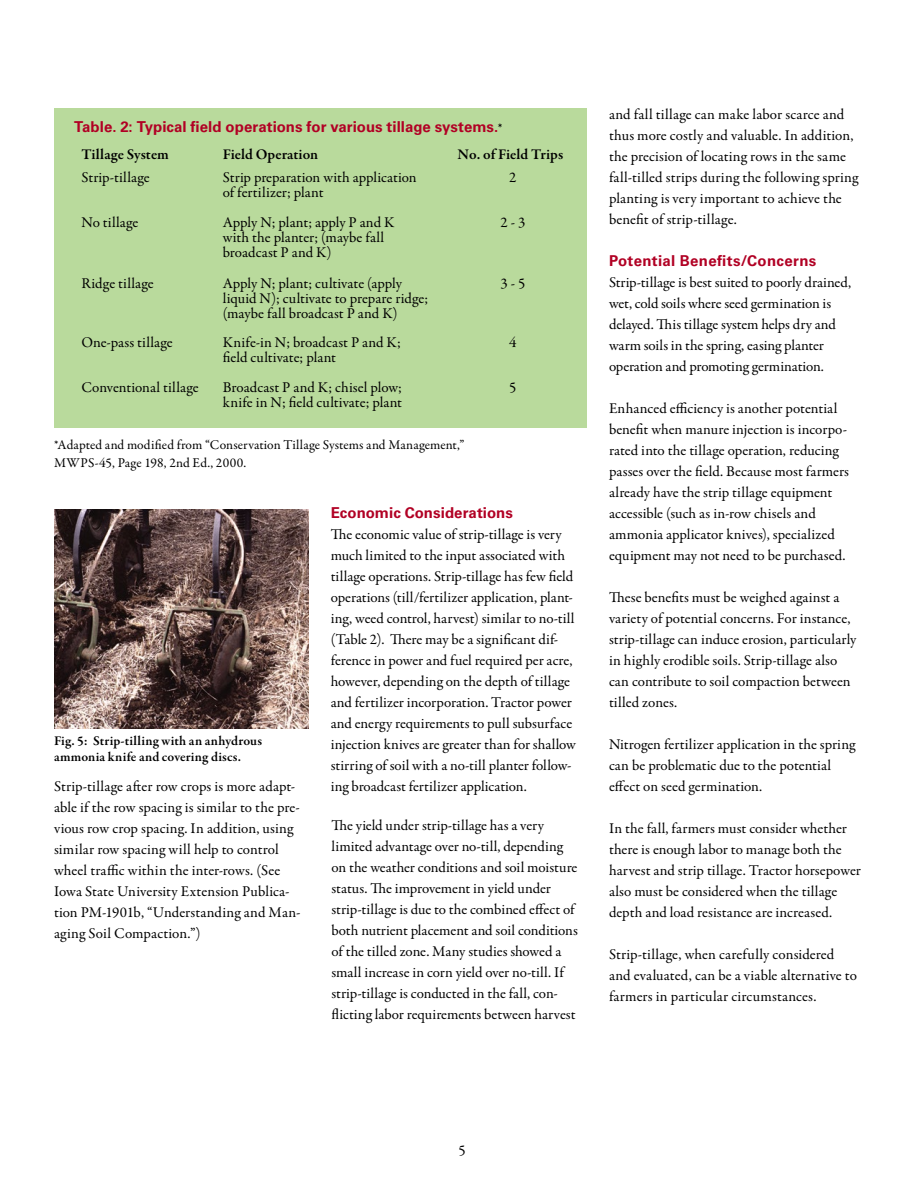
<style>
.page{position:relative;width:918px;height:1188px;background:#fff}
.page>*{position:absolute;margin:0;border:0;box-sizing:border-box;transform-origin:0 0}
.Body_Copy__p{font:15px/21px "Garamond Premr Pro";color:#000}
.Table_2_Body___TD{font:15px/15px "Garamond Premr Pro";letter-spacing:.005em;color:#000}
.Header_3_Orange__H3{font:700 15px "Univers LT Std";letter-spacing:.005em;color:#b10024}
.Table_2_Header__HD{font:600 15px "Garamond Premr Pro";letter-spacing:.005em;color:#000}
.Header_3_Orange__H3-2{font:700 15px "Univers LT Std";letter-spacing:.025em;color:#b10024}
.t1{font:13.5px/18px "Garamond Premr Pro";letter-spacing:.01em;color:#000}
.t2{font:600 13.5px/16.5px "Garamond Premr Pro";letter-spacing:.015em;color:#000}
</style>
<div class="page">
<div style="left:54px;top:108px;width:532px;height:320px;background:#b9da9c"></div>
<img style="left:54px;top:509px;width:255px;height:219px">
<h3 class="Header_3_Orange__H3" style="left:74px;top:118px;width:426px">Table. 2: Typical field operations for various tillage systems.</h3>
<p class="t2" style="left:498px;top:120px;width:6px">*</p>
<p class="Table_2_Header__HD" style="left:81px;top:145px;width:89px">Tillage System</p>
<p class="Table_2_Header__HD" style="left:223px;top:145px;width:97px">Field Operation</p>
<p class="Table_2_Header__HD" style="left:458px;top:145px;width:107px">No. of Field Trips</p>
<p class="Table_2_Body___TD" style="left:81px;top:170px;width:70px">Strip-tillage</p>
<p class="Table_2_Body___TD" style="left:223px;top:170px;width:195px">Strip preparation with application of fertilizer; plant</p>
<p class="Table_2_Body___TD" style="left:509px;top:170px;width:9px">2</p>
<p class="Table_2_Body___TD" style="left:81px;top:216px;width:59px">No tillage</p>
<p class="Table_2_Body___TD" style="left:223px;top:216px;width:173px">Apply N; plant; apply P and K with the planter; (maybe fall broadcast P and K)</p>
<p class="Table_2_Body___TD" style="left:500px;top:216px;width:26px">2 - 3</p>
<p class="Table_2_Body___TD" style="left:81px;top:276px;width:74px">Ridge tillage</p>
<p class="Table_2_Body___TD" style="left:223px;top:276px;width:207px">Apply N; plant; cultivate (apply liquid N); cultivate to prepare ridge; (maybe fall broadcast P and K)</p>
<p class="Table_2_Body___TD" style="left:500px;top:276px;width:26px">3 - 5</p>
<p class="Table_2_Body___TD" style="left:81px;top:335px;width:93px">One-pass tillage</p>
<p class="Table_2_Body___TD" style="left:223px;top:335px;width:180px">Knife-in N; broadcast P and K; field cultivate; plant</p>
<p class="Table_2_Body___TD" style="left:509px;top:335px;width:9px">4</p>
<p class="Table_2_Body___TD" style="left:81px;top:380px;width:119px">Conventional tillage</p>
<p class="Table_2_Body___TD" style="left:223px;top:380px;width:181px">Broadcast P and K; chisel plow; knife in N; field cultivate; plant</p>
<p class="Table_2_Body___TD" style="left:509px;top:380px;width:9px">5</p>
<p class="t1" style="left:54px;top:436px;width:412px">*Adapted and modified from “Conservation Tillage Systems and Management,”<br>MWPS-45, Page 198, 2nd Ed., 2000.</p>
<p class="t2" style="left:54px;top:733px;width:210px">Fig. 5: Strip-tilling with an anhydrous ammonia knife and covering discs.</p>
<p class="Body_Copy__p" style="left:54px;top:776px;width:248px">Strip-tillage after row crops is more adapt&shy;able if the row spacing is similar to the pre&shy;vious row crop spacing. In addition, using similar row spacing will help to control wheel traffic within the inter-rows. (See Iowa State University Extension Publica&shy;tion PM-1901b, “Understanding and Man&shy;aging Soil Compaction.”)</p>
<h3 class="Header_3_Orange__H3" style="left:331px;top:504px;width:184px">Economic Considerations</h3>
<p class="Body_Copy__p" style="left:331px;top:524px;width:247px">The economic value of strip-tillage is very much limited to the input associated with tillage operations. Strip-tillage has few field operations (till/fertilizer application, plant&shy;ing, weed control, harvest) similar to no-till (Table 2). There may be a significant dif&shy;ference in power and fuel required per acre, however, depending on the depth of tillage and fertilizer incorporation. Tractor power and energy requirements to pull subsurface injection knives are greater than for shallow stirring of soil with a no-till planter follow&shy;ing broadcast fertilizer application.</p>
<p class="Body_Copy__p" style="left:332px;top:815px;width:248px">The yield under strip-tillage has a very limited advantage over no-till, depending on the weather conditions and soil moisture status. The improvement in yield under strip-tillage is due to the combined effect of both nutrient placement and soil conditions of the tilled zone. Many studies showed a small increase in corn yield over no-till. If strip-tillage is conducted in the fall, con&shy;flicting labor requirements between harvest</p>
<p class="Body_Copy__p" style="left:609px;top:104px;width:251px">and fall tillage can make labor scarce and thus more costly and valuable. In addition, the precision of locating rows in the same fall-tilled strips during the following spring planting is very important to achieve the benefit of strip-tillage.</p>
<h3 class="Header_3_Orange__H3-2" style="left:609px;top:252px;width:209px">Potential Benefits/Concerns</h3>
<p class="Body_Copy__p" style="left:609px;top:272px;width:244px">Strip-tillage is best suited to poorly drained, wet, cold soils where seed germination is delayed. This tillage system helps dry and warm soils in the spring, easing planter operation and promoting germination.</p>
<p class="Body_Copy__p" style="left:609px;top:398px;width:242px">Enhanced efficiency is another potential benefit when manure injection is incorpo&shy;rated into the tillage operation, reducing passes over the field. Because most farmers already have the strip tillage equipment accessible (such as in-row chisels and ammonia applicator knives), specialized equipment may not need to be purchased.</p>
<p class="Body_Copy__p" style="left:609px;top:587px;width:249px">These benefits must be weighed against a variety of potential concerns. For instance, strip-tillage can induce erosion, particularly in highly erodible soils. Strip-tillage also can contribute to soil compaction between tilled zones.</p>
<p class="Body_Copy__p" style="left:609px;top:734px;width:248px">Nitrogen fertilizer application in the spring can be problematic due to the potential effect on seed germination.</p>
<p class="Body_Copy__p" style="left:609px;top:818px;width:253px">In the fall, farmers must consider whether there is enough labor to manage both the harvest and strip tillage. Tractor horsepower also must be considered when the tillage depth and load resistance are increased.</p>
<p class="Body_Copy__p" style="left:609px;top:944px;width:249px">Strip-tillage, when carefully considered and evaluated, can be a viable alternative to farmers in particular circumstances.</p>
<p class="Body_Copy__p" style="left:458px;top:1141px;width:9px">5</p>
</div>
